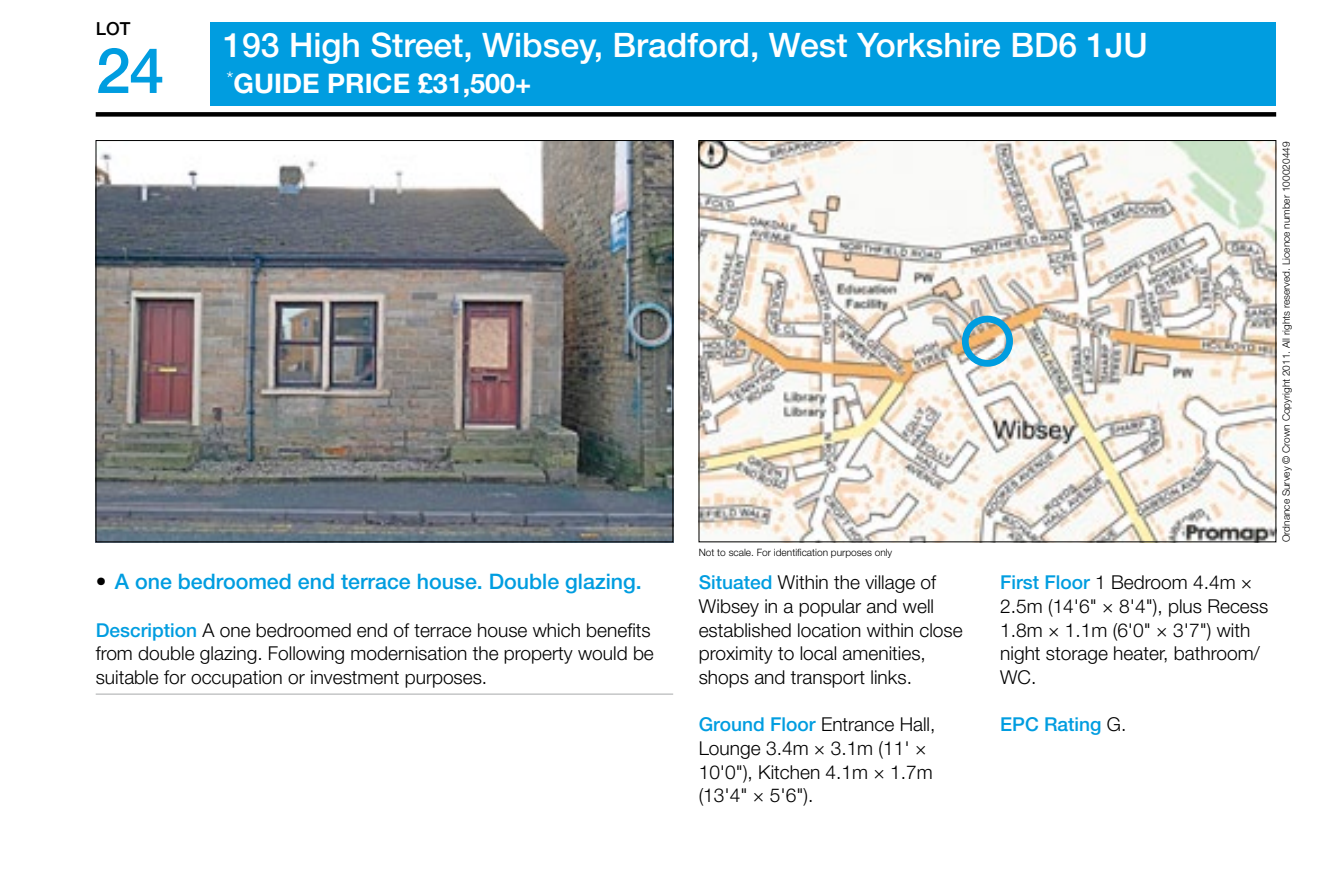
<style>
.page{position:relative;width:1340px;height:896px;background:#fff}
.page>*{position:absolute;margin:0;border:0;box-sizing:border-box;transform-origin:0 0}
.t1{font:500 63px "Helvetica Neue LT Std";color:#009de0}
.t2{font:500 33.75px "Helvetica Neue LT Std";color:#fff}
.t3{font:700 27px "Helvetica Neue LT Std";color:#fff}
.t4{font:500 21.38px "Helvetica Neue LT Std";color:#009de0}
.t5{font:300 19.12px/23.6px "Helvetica Neue LT Std";color:#000}
.t6{font:500 19.12px "Helvetica Neue LT Std";color:#009de0}
.t7{font:500 18px "Helvetica Neue LT Std";color:#000}
.t8{font:300 10.12px "Helvetica Neue LT Std";color:#000}
.s1{color:#000}
.s2{font-weight:500;color:#009de0}
.s3{font-weight:300;color:#000}
</style>
<div class="page">
<div style="left:210px;top:22px;width:1066px;height:83px;background:#009de0"></div>
<div style="left:96px;top:112px;width:1180px;height:5px;background:#000"></div>
<img style="left:98px;top:142px;width:573px;height:398px">
<img style="left:700px;top:142px;width:574px;height:398px">
<hr style="left:96px;top:693px;width:577px;height:1px;background:#b1b3b4">
<div style="left:961px;top:315px;width:51px;height:51px;border:7px solid #009de0;border-radius:50%"></div>
<p class="t7" style="left:96px;top:18px;width:36px">LOT</p>
<h1 class="t1" style="left:96px;top:33px;width:70px">24</h1>
<h2 class="t2" style="left:223px;top:25px;width:926px">193 High Street, Wibsey, Bradford, West Yorkshire BD6 1JU</h2>
<h3 class="t3" style="left:226px;top:67px;width:306px"><sup>*</sup>GUIDE PRICE £31,500+</h3>
<p class="t4" style="left:96px;top:569px;width:547px"><span class="s1">•</span> A one bedroomed end terrace house. Double glazing.</p>
<p class="t5" style="left:96px;top:617px;width:559px"><span class="s2">Description</span> A one bedroomed end of terrace house which benefits from double glazing. Following modernisation the property would be suitable for occupation or investment purposes.</p>
<p class="t8" style="left:698px;top:546px;width:195px">Not to scale. For identification purposes only</p>
<p class="t5" style="left:698px;top:570px;width:265px"><span class="s2">Situated</span> Within the village of<br>Wibsey in a popular and well established location within close proximity to local amenities, shops and transport links.</p>
<p class="t5" style="left:698px;top:712px;width:238px"><span class="s2">Ground Floor</span> Entrance Hall,<br>Lounge 3.4m × 3.1m (11' ×<br>10'0"), Kitchen 4.1m × 1.7m (13'4" × 5'6").</p>
<p class="t5" style="left:1000px;top:570px;width:269px"><span class="s2">First Floor</span> 1 Bedroom 4.4m ×<br>2.5m (14'6" × 8'4"), plus Recess<br>1.8m × 1.1m (6'0" × 3'7") with night storage heater, bathroom/<br>WC.</p>
<p class="t6" style="left:1000px;top:713px;width:128px">EPC Rating <span class="s3">G.</span></p>
<p class="t8" style="left:1279px;top:542px;width:402px;rotate:-90deg">Ordnance Survey © Crown Copyright 2011. All rights reserved. Licence number 100020449</p>
</div>
